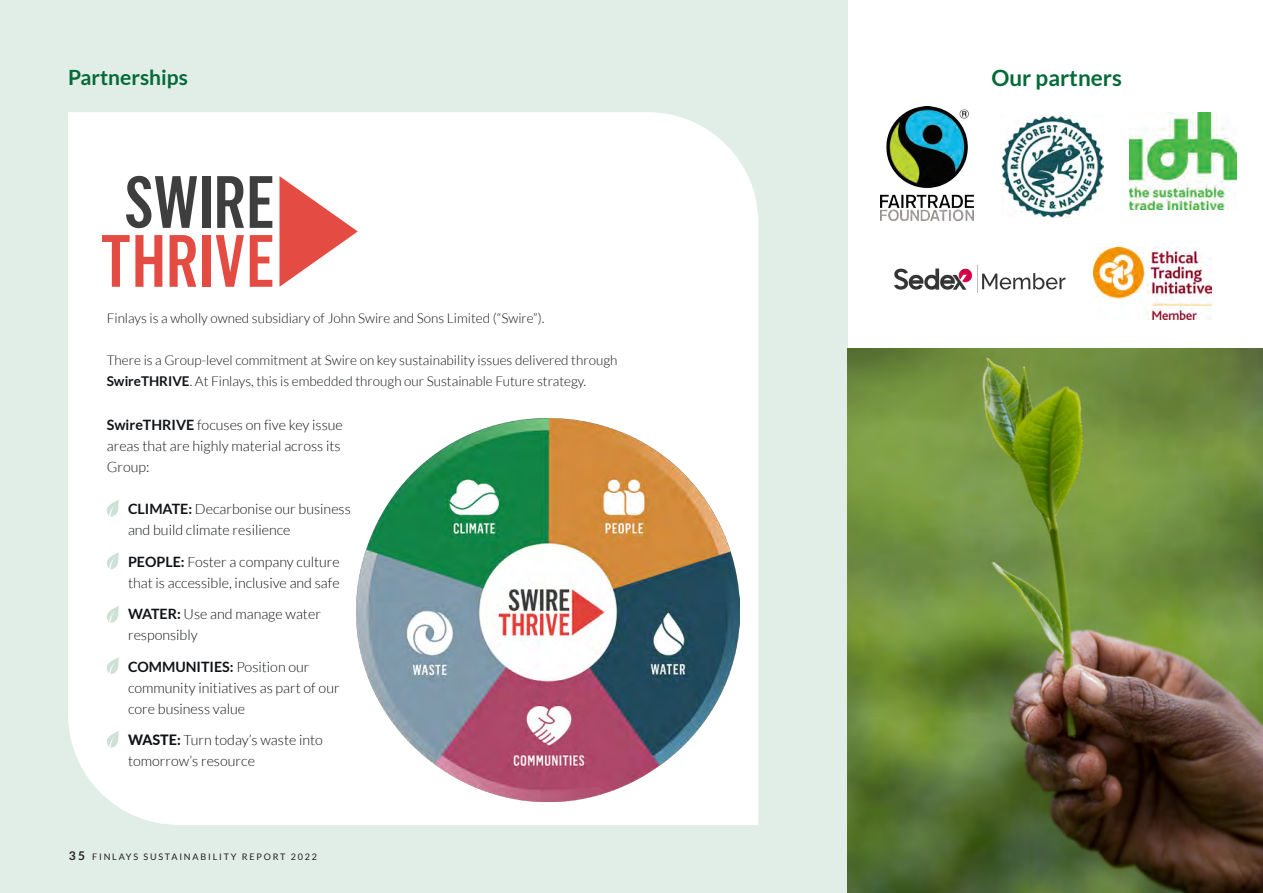
<style>
.page{position:relative;width:1263px;height:893px;background:#fff}
.page>*{position:absolute;margin:0;border:0;box-sizing:border-box;transform-origin:0 0}
.Body_Copy{font:700 22.5px "Lato";color:#046a38}
.t1{font:700 21px "Lato";color:#046a38}
.Case_study_body_copy{font:300 14.25px/21px "Lato";color:#101316}
.Body_Copy-2{font:300 13.5px/21px "Lato";color:#101316}
.Body_Copy-3{font:9px "Lato";letter-spacing:.2em;color:#231f20}
.s1{font-weight:700}
.s2{font-weight:800}
.s3{font-weight:700;font-size:12px}
</style>
<div class="page">
<div style="left:0;top:0;width:847px;height:893px;background:#e1ede7"></div>
<div style="left:68px;top:112px;width:690px;height:713px;background:#fff"></div>
<svg style="left:104px;top:500px;width:18px;height:17px"></svg>
<svg style="left:104px;top:552px;width:18px;height:17px"></svg>
<svg style="left:104px;top:606px;width:18px;height:17px"></svg>
<svg style="left:104px;top:657px;width:18px;height:17px"></svg>
<svg style="left:104px;top:731px;width:18px;height:17px"></svg>
<div style="left:92px;top:160px;width:281px;height:152px;background:#fff"></div>
<svg style="left:279px;top:176px;width:79px;height:111px"></svg>
<svg style="left:126px;top:176px;width:71px;height:52px"></svg>
<div style="left:202px;top:176px;width:8px;height:52px;background:#3e3e3f"></div>
<svg style="left:217px;top:176px;width:27px;height:52px"></svg>
<svg style="left:250px;top:176px;width:22px;height:52px"></svg>
<svg style="left:102px;top:235px;width:60px;height:52px"></svg>
<svg style="left:170px;top:235px;width:26px;height:52px"></svg>
<div style="left:202px;top:235px;width:8px;height:52px;background:#e44c43"></div>
<svg style="left:216px;top:235px;width:28px;height:52px"></svg>
<svg style="left:250px;top:235px;width:22px;height:52px"></svg>
<img style="left:356px;top:418px;width:383px;height:383px">
<img style="left:1129px;top:113px;width:107px;height:97px">
<img style="left:880px;top:107px;width:94px;height:113px">
<img style="left:1002px;top:116px;width:102px;height:102px">
<img style="left:1093px;top:247px;width:118px;height:73px">
<img style="left:895px;top:265px;width:171px;height:27px">
<img style="left:847px;top:348px;width:416px;height:545px">
<h2 class="t1" style="left:68px;top:65px;width:121px">Partnerships</h2>
<p class="Body_Copy-2" style="left:107px;top:308px;width:439px">Finlays is a wholly owned subsidiary of John Swire and Sons Limited (“Swire”).</p>
<p class="Body_Copy-2" style="left:107px;top:350px;width:512px">There is a Group-level commitment at Swire on key sustainability issues delivered through<br><span class="s1">SwireTHRIVE</span>. At Finlays, this is embedded through our Sustainable Future strategy.</p>
<p class="Case_study_body_copy" style="left:107px;top:415px;width:238px"><span class="s1">SwireTHRIVE</span> focuses on five key issue areas that are highly material across its<br>Group:</p>
<p class="Case_study_body_copy" style="left:128px;top:499px;width:224px"><span class="s1">CLIMATE:</span> Decarbonise our business and build climate resilience</p>
<p class="Case_study_body_copy" style="left:128px;top:551px;width:213px"><span class="s1">PEOPLE:</span> Foster a company culture that is accessible, inclusive and safe</p>
<p class="Case_study_body_copy" style="left:128px;top:604px;width:194px"><span class="s1">WATER:</span> Use and manage water responsibly</p>
<p class="Case_study_body_copy" style="left:128px;top:656px;width:213px"><span class="s1">COMMUNITIES:</span> Position our community initiatives as part of our core business value</p>
<p class="Case_study_body_copy" style="left:128px;top:730px;width:196px"><span class="s2">WASTE:</span> Turn today’s waste into tomorrow’s resource</p>
<p class="Body_Copy-3" style="left:69px;top:852px;width:250px"><span class="s3">35</span> FINLAYS SUSTAINABILITY REPORT 2022</p>
<p class="Body_Copy" style="left:991px;top:65px;width:132px">Our partners</p>
</div>
